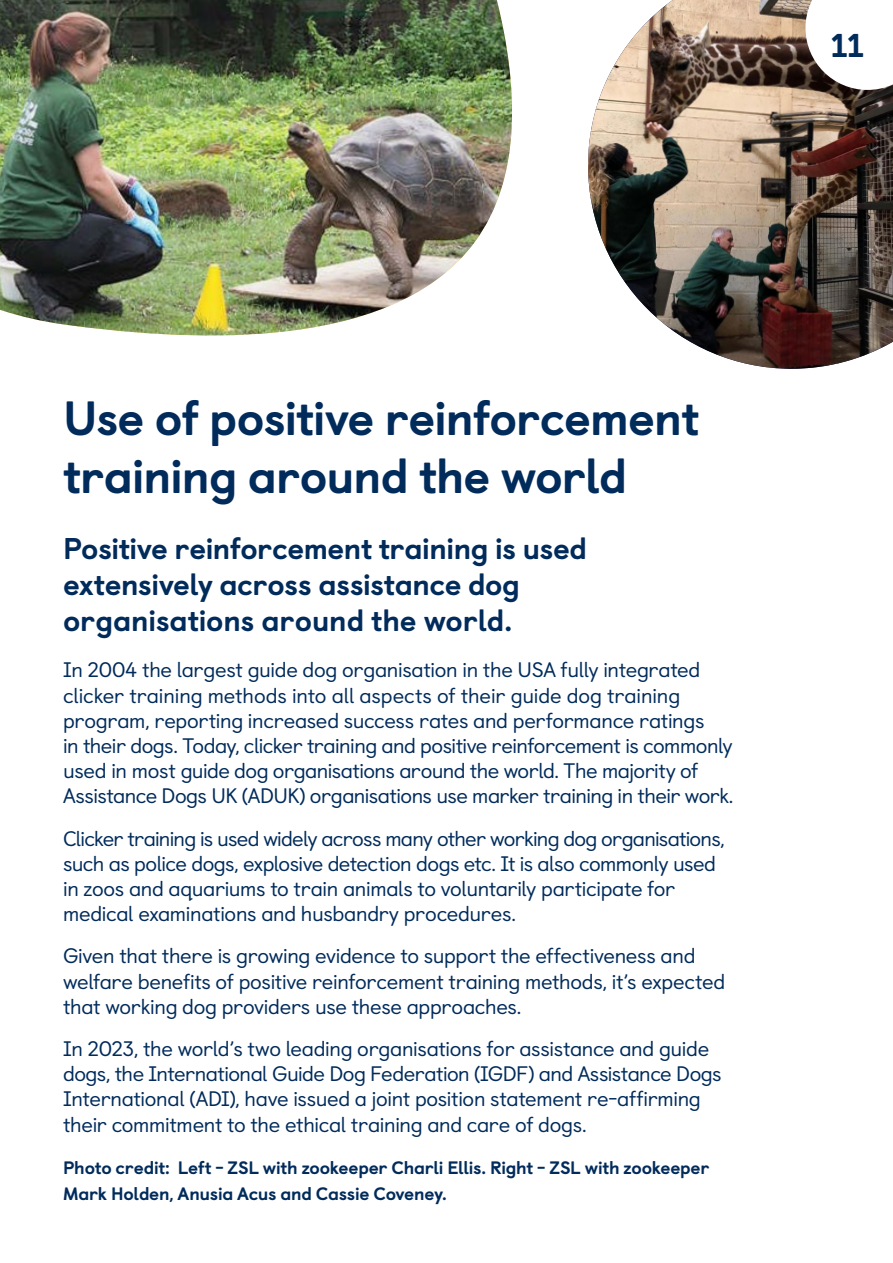
<style>
.page{position:relative;width:893px;height:1263px;background:#fff}
.page>*{position:absolute;margin:0;border:0;box-sizing:border-box;transform-origin:0 0}
.Title_2{font:800 48px/57.6px "Castledown";letter-spacing:-.02em;color:#002b5b}
.t1{font:800 33px "Castledown";color:#002b5b}
.Body_copy_medium{font:800 30px/36px "Castledown";letter-spacing:-.015em;color:#002b5b}
.Body_Copy_Blue{font:21px/25.2px "Castledown";letter-spacing:-.02em;color:#002b5b}
.t2{font:800 18px/25.2px "Castledown";letter-spacing:-.015em;color:#002b5b}
</style>
<div class="page">
<img style="left:0;top:0;width:512px;height:336px">
<img style="left:588px;top:0;width:305px;height:369px">
<svg style="left:805px;top:0;width:88px;height:90px"></svg>
<h2 class="t1" style="left:831px;top:19px;width:35px">11</h2>
<h2 class="Title_2" style="left:63px;top:386px;width:638px">Use of positive reinforcement training around the world</h2>
<p class="Body_copy_medium" style="left:63px;top:528px;width:525px">Positive reinforcement training is used extensively across assistance dog organisations around the world.</p>
<p class="Body_Copy_Blue" style="left:63px;top:655px;width:672px">In 2004 the largest guide dog organisation in the USA fully integrated clicker training methods into all aspects of their guide dog training program, reporting increased success rates and performance ratings<br>in their dogs. Today, clicker training and positive reinforcement is commonly used in most guide dog organisations around the world. The majority of Assistance Dogs UK (ADUK) organisations use marker training in their work.</p>
<p class="Body_Copy_Blue" style="left:63px;top:824px;width:663px">Clicker training is used widely across many other working dog organisations, such as police dogs, explosive detection dogs etc. It is also commonly used in zoos and aquariums to train animals to voluntarily participate for medical examinations and husbandry procedures.</p>
<p class="Body_Copy_Blue" style="left:63px;top:941px;width:664px">Given that there is growing evidence to support the effectiveness and welfare benefits of positive reinforcement training methods, it’s expected that working dog providers use these approaches.</p>
<p class="Body_Copy_Blue" style="left:63px;top:1034px;width:660px">In 2023, the world’s two leading organisations for assistance and guide dogs, the International Guide Dog Federation (IGDF) and Assistance Dogs International (ADI), have issued a joint position statement re-affirming their commitment to the ethical training and care of dogs.</p>
<p class="t2" style="left:63px;top:1154px;width:648px">Photo credit: Left - ZSL with zookeeper Charli Ellis. Right - ZSL with zookeeper<br>Mark Holden, Anusia Acus and Cassie Coveney.</p>
</div>
